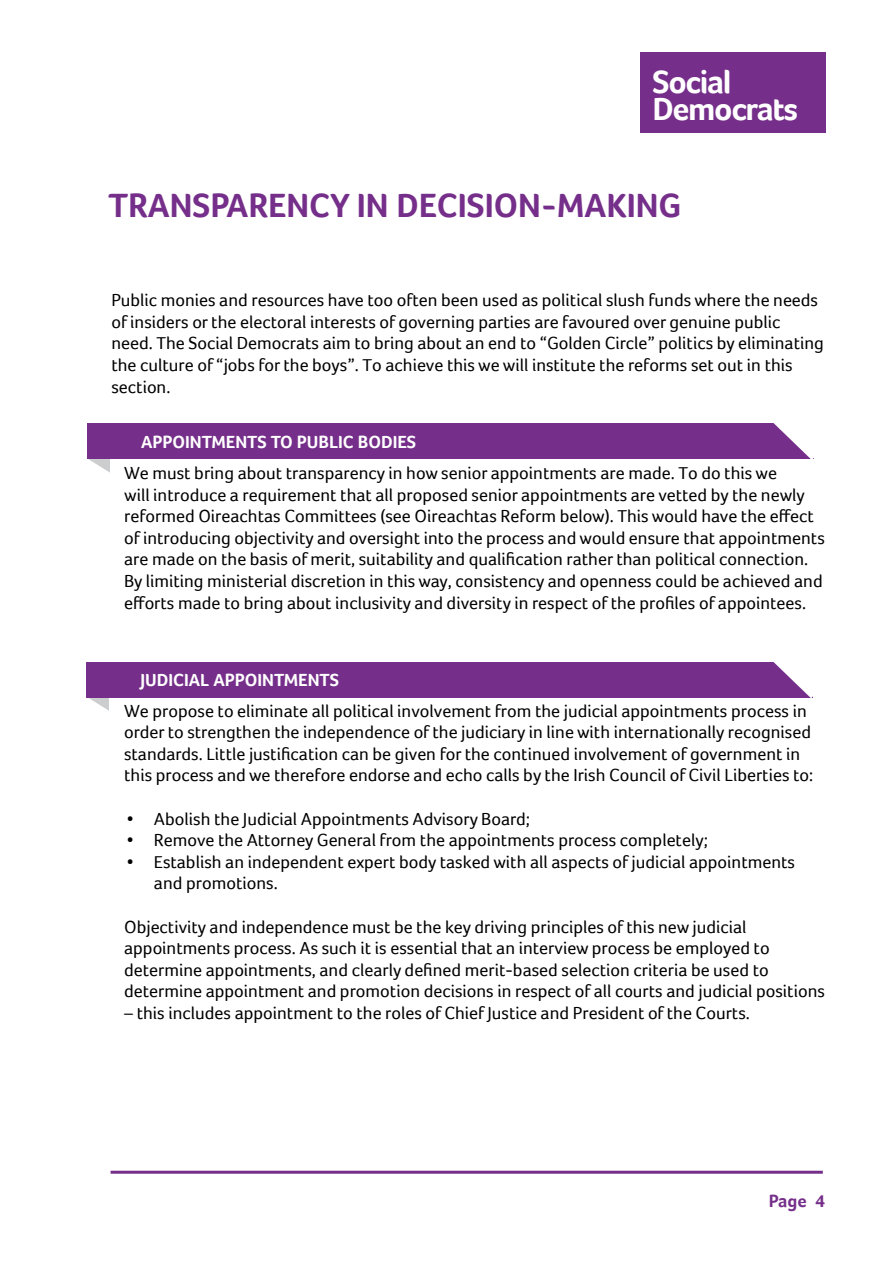
<style>
.page{position:relative;width:893px;height:1263px;background:#fff}
.page>*{position:absolute;margin:0;border:0;box-sizing:border-box;transform-origin:0 0}
.t1{font:700 34.5px "Foco";color:#752f8a}
.t2{font:700 33px/27px "Foco";letter-spacing:-.04em;color:#fff}
.t3{font:18px/21.6px "Foco";color:#000}
.t4{font:700 18px "Foco";color:#fff}
.t5{font:700 18px "Foco";color:#752f8a}
</style>
<div class="page">
<hr style="left:111px;top:1171px;width:712px;height:3px;background:#752f8a">
<div style="left:640px;top:53px;width:185px;height:80px;background:#752f8a"></div>
<svg style="left:86px;top:697px;width:24px;height:14px"></svg>
<div style="left:86px;top:662px;width:727px;height:35px;background:#752f8a"></div>
<svg style="left:772px;top:662px;width:41px;height:36px"></svg>
<svg style="left:88px;top:459px;width:22px;height:14px"></svg>
<div style="left:87px;top:423px;width:726px;height:36px;background:#752f8a"></div>
<svg style="left:773px;top:423px;width:41px;height:36px"></svg>
<h2 class="t2" style="left:653px;top:69px;width:147px">Social<br>Democrats</h2>
<h1 class="t1" style="left:108px;top:187px;width:575px">TRANSPARENCY IN DECISION-MAKING</h1>
<p class="t3" style="left:111px;top:290px;width:714px">Public monies and resources have too often been used as political slush funds where the needs of insiders or the electoral interests of governing parties are favoured over genuine public need. The Social Democrats aim to bring about an end to “Golden Circle” politics by eliminating the culture of “jobs for the boys”. To achieve this we will institute the reforms set out in this section.</p>
<p class="t4" style="left:141px;top:432px;width:277px">APPOINTMENTS TO PUBLIC BODIES</p>
<p class="t3" style="left:124px;top:462px;width:702px">We must bring about transparency in how senior appointments are made. To do this we<br>will introduce a requirement that all proposed senior appointments are vetted by the newly reformed Oireachtas Committees (see Oireachtas Reform below). This would have the effect of introducing objectivity and oversight into the process and would ensure that appointments are made on the basis of merit, suitability and qualification rather than political connection.<br>By limiting ministerial discretion in this way, consistency and openness could be achieved and efforts made to bring about inclusivity and diversity in respect of the profiles of appointees.</p>
<p class="t4" style="left:140px;top:670px;width:200px">JUDICIAL APPOINTMENTS</p>
<p class="t3" style="left:124px;top:700px;width:691px">We propose to eliminate all political involvement from the judicial appointments process in order to strengthen the independence of the judiciary in line with internationally recognised standards. Little justification can be given for the continued involvement of government in this process and we therefore endorse and echo calls by the Irish Council of Civil Liberties to:</p>
<p class="t3" style="left:127px;top:808px;width:405px">• Abolish the Judicial Appointments Advisory Board;</p>
<p class="t3" style="left:127px;top:830px;width:583px">• Remove the Attorney General from the appointments process completely;</p>
<p class="t3" style="left:154px;top:851px;width:643px;text-indent:-27px">• Establish an independent expert body tasked with all aspects of judicial appointments and promotions.</p>
<p class="t3" style="left:124px;top:916px;width:702px">Objectivity and independence must be the key driving principles of this new judicial appointments process. As such it is essential that an interview process be employed to determine appointments, and clearly defined merit-based selection criteria be used to determine appointment and promotion decisions in respect of all courts and judicial positions</p>
<p class="t3" style="left:124px;top:1002px;width:627px">– this includes appointment to the roles of Chief Justice and President of the Courts.</p>
<p class="t5" style="left:769px;top:1191px;width:58px">Page 4</p>
</div>
